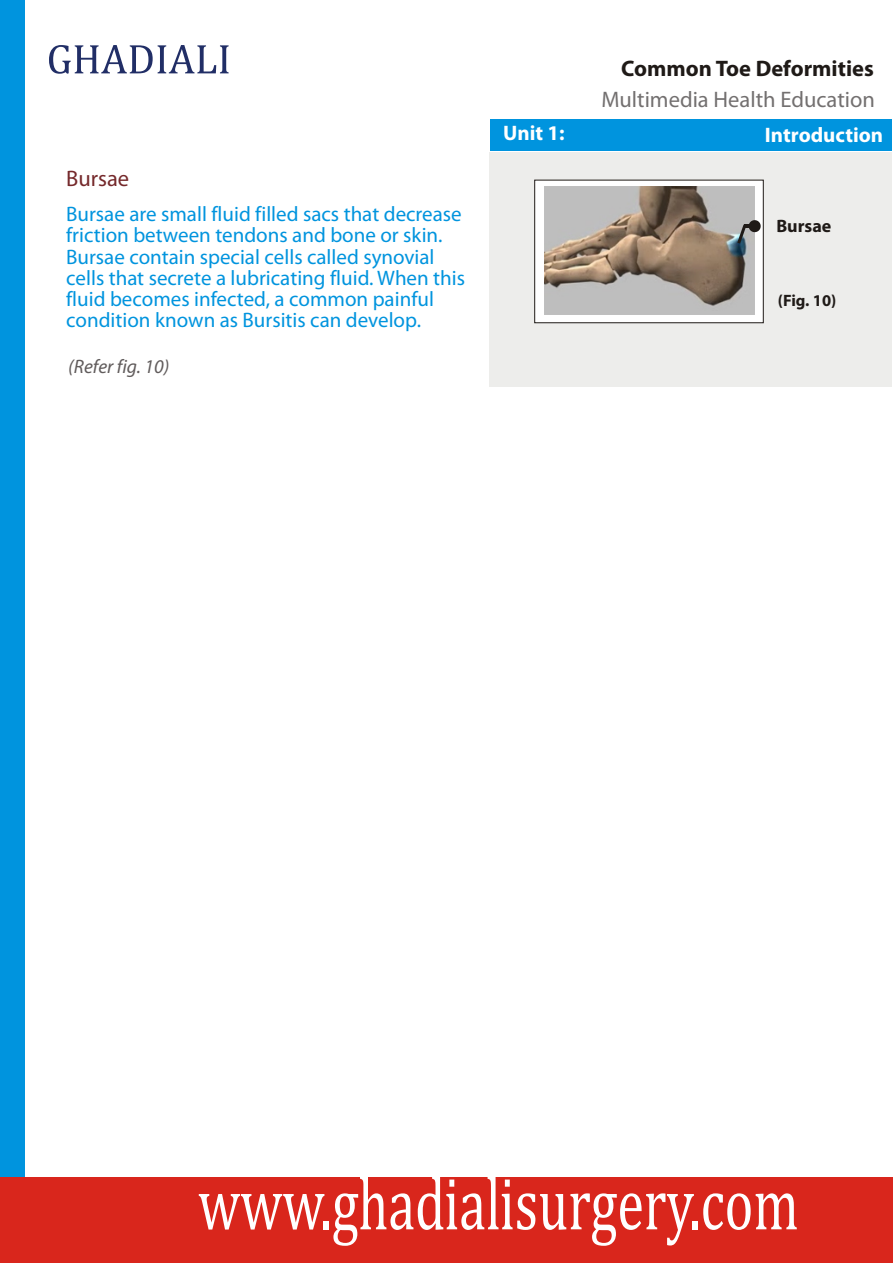
<style>
.page{position:relative;width:894px;height:1263px;background:#fff}
.page>*{position:absolute;margin:0;border:0;box-sizing:border-box;transform-origin:0 0}
.t1{font:75.6px "Cambria Math";color:#fff;scale:.72 1}
.t2{font:22.5px "Myriad Pro";color:#737070}
.t3{font:700 22.5px "Myriad Pro";color:#1f1a17}
.t4{font:22.5px "Myriad Pro";color:#75292b}
.t5{font:21px/21.1px "Myriad Pro";color:#0094de}
.t6{font:700 21px "Myriad Pro";color:#fff}
.t7{font:italic 19.5px "Myriad Pro";color:#615c5c}
.t8{font:700 18px "Myriad Pro";color:#1f1a17}
.t9{font:700 16.5px "Myriad Pro";color:#1f1a17}
</style>
<div class="page">
<div style="left:489px;top:153px;width:403px;height:234px;background:#ededeb"></div>
<div style="left:0;top:0;width:25px;height:1189px;background:#0094de"></div>
<div style="left:0;top:1177px;width:892px;height:86px;background:#d9261c"></div>
<div style="left:534px;top:180px;width:230px;height:143px;background:#fff;border:1px solid #1f1a17"></div>
<img style="left:544px;top:187px;width:210px;height:128px">
<svg style="left:737px;top:220px;width:24px;height:24px"></svg>
<div style="left:491px;top:119px;width:401px;height:32px;background:#0094de"></div>
<svg style="left:49px;top:45px;width:180px;height:29px"></svg>
<p class="t3" style="left:621px;top:60px;width:254px">Common Toe Deformities</p>
<p class="t2" style="left:601px;top:90px;width:275px">Multimedia Health Education</p>
<p class="t4" style="left:66px;top:169px;width:64px">Bursae</p>
<p class="t5" style="left:66px;top:205px;width:400px">Bursae are small fluid filled sacs that decrease friction between tendons and bone or skin.<br>Bursae contain special cells called synovial cells that secrete a lubricating fluid. When this fluid becomes infected, a common painful condition known as Bursitis can develop.</p>
<p class="t7" style="left:68px;top:358px;width:102px">(Refer fig. 10)</p>
<p class="t6" style="left:503px;top:124px;width:63px">Unit 1:</p>
<p class="t6" style="left:765px;top:126px;width:120px">Introduction</p>
<p class="t8" style="left:776px;top:219px;width:57px">Bursae</p>
<p class="t9" style="left:778px;top:294px;width:60px">(Fig. 10)</p>
<h1 class="t1" style="left:198px;top:1171px;width:836px">www.ghadialisurgery.com</h1>
</div>
